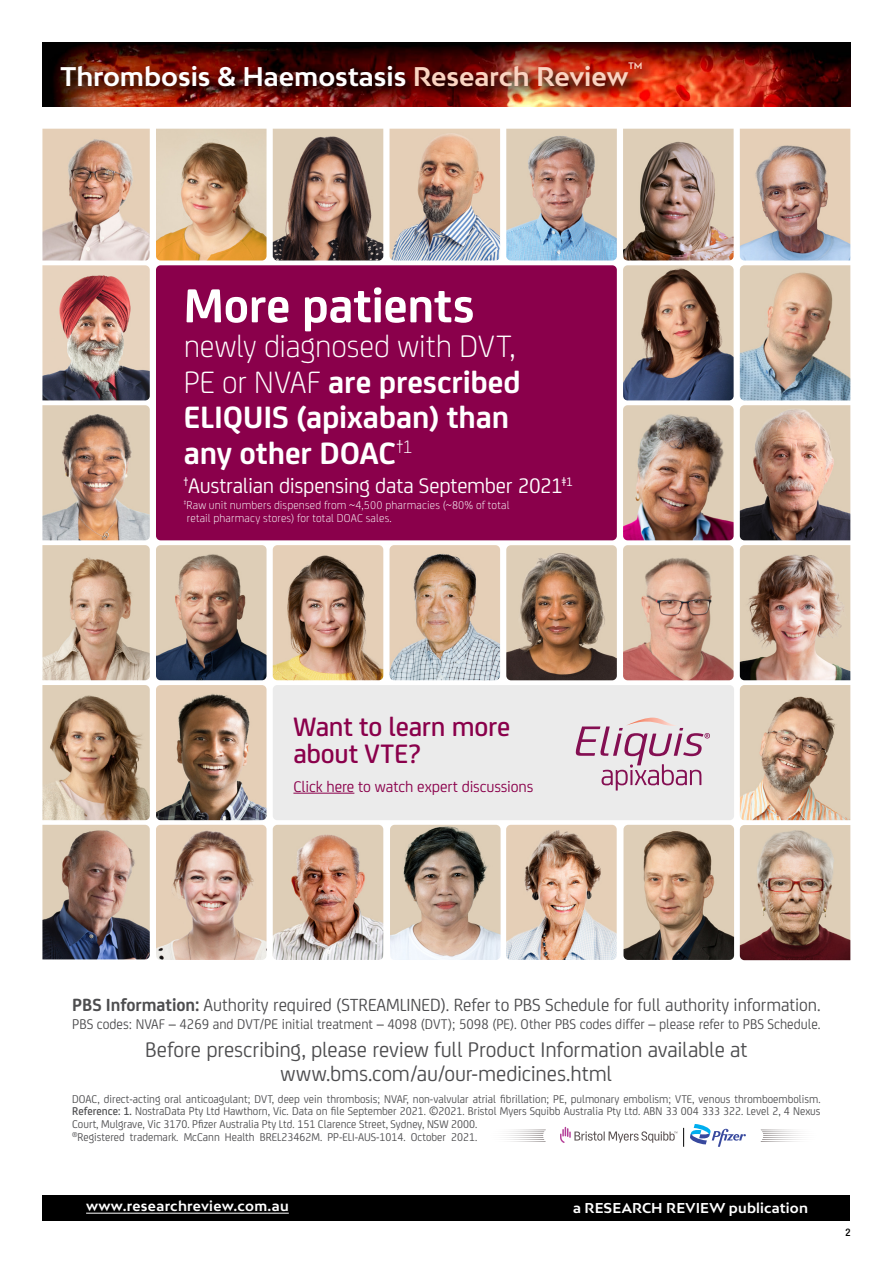
<style>
.page{position:relative;width:893px;height:1263px;background:#fff}
.page>*{position:absolute;margin:0;border:0;box-sizing:border-box;transform-origin:0 0}
.t1{font:700 51px "FS Joey";letter-spacing:-.005em;color:#fff}
.t2{font:700 33px/35.7px "FS Joey";letter-spacing:-.005em;color:#fff}
.t3{font:500 28.5px/27px "FS Joey";letter-spacing:-.01em;color:#8a004b}
.t4{font:700 25.5px "Bw Mitga";color:#fff}
.t5{font:22.5px/24.8px "FS Joey";letter-spacing:-.005em;color:#4d4d4f;text-align:center}
.t6{font:22.5px "FS Joey";letter-spacing:-.015em;color:#fff}
.t7{font:700 21px "Bw Mitga";color:#fff}
.t8{font:18.75px "FS Joey";letter-spacing:-.005em;color:#4d4d4f}
.t9{font:16.5px "FS Joey";letter-spacing:-.005em;color:#8a004b}
.t10{font:15px "FS Joey";color:#4d4d4f;scale:.95 1}
.t11{font:700 13.5px "Bw Mitga";letter-spacing:.015em;color:#fff}
.t12{font:12px/12.8px "FS Joey";color:#4d4d4f;scale:.96 1}
.t13{font:300 12px/13.5px "FS Joey";letter-spacing:.015em;color:#fff}
.t14{font:500 condensed 10.5px "Helvetica Neue LT Pro";color:#000}
.t15{font:700 9px "Bw Mitga";color:#fad4c2;scale:.95 1}
.s1{color:#fad4c2}
.s2{color:#ccdae7}
.s3{font-weight:300}
.s4{font-weight:700}
.s5{font-weight:500}
</style>
<div class="page">
<div style="left:43px;top:1195px;width:807px;height:25px;background:#000"></div>
<hr style="left:86px;top:1213px;width:203px;height:1px;background:#fff">
<img style="left:43px;top:43px;width:807px;height:63px">
<div style="left:46px;top:47px;width:611px;height:54px;background:#000;opacity:.75"></div>
<div style="left:273px;top:685px;width:461px;height:135px;background:#ebebeb;border-radius:4px"></div>
<svg style="left:560px;top:1127px;width:117px;height:16px"></svg>
<svg style="left:760px;top:1129px;width:42px;height:13px"></svg>
<svg style="left:505px;top:1129px;width:41px;height:13px"></svg>
<svg style="left:690px;top:1124px;width:56px;height:23px"></svg>
<svg style="left:683px;top:1128px;width:1px;height:19px"></svg>
<img style="left:623px;top:265px;width:111px;height:135px">
<img style="left:156px;top:545px;width:111px;height:135px">
<img style="left:273px;top:545px;width:110px;height:135px">
<img style="left:389px;top:545px;width:111px;height:135px">
<img style="left:156px;top:129px;width:111px;height:131px">
<img style="left:273px;top:129px;width:110px;height:131px">
<img style="left:389px;top:129px;width:111px;height:131px">
<img style="left:506px;top:129px;width:111px;height:131px">
<img style="left:623px;top:129px;width:111px;height:131px">
<img style="left:623px;top:405px;width:111px;height:135px">
<div style="left:156px;top:265px;width:461px;height:275px;background:#8a004b;border-radius:5px"></div>
<img style="left:156px;top:685px;width:111px;height:135px">
<img style="left:506px;top:545px;width:111px;height:135px">
<img style="left:623px;top:545px;width:111px;height:135px">
<img style="left:623px;top:825px;width:111px;height:135px">
<img style="left:506px;top:825px;width:111px;height:135px">
<img style="left:42px;top:129px;width:108px;height:696px">
<img style="left:42px;top:825px;width:108px;height:134px">
<img style="left:156px;top:825px;width:111px;height:135px">
<img style="left:390px;top:825px;width:111px;height:135px">
<img style="left:273px;top:825px;width:110px;height:135px">
<img style="left:740px;top:129px;width:110px;height:692px">
<img style="left:740px;top:825px;width:110px;height:135px">
<svg style="left:576px;top:718px;width:134px;height:72px"></svg>
<svg style="left:293px;top:792px;width:62px;height:2px"></svg>
<h3 class="t4" style="left:61px;top:59px;width:569px">Thrombosis &amp; Haemostasis <span class="s1">Research Review</span></h3>
<p class="t15" style="left:629px;top:60px;width:16px">TM</p>
<h3 class="t7" style="left:64px;top:61px;width:386px">Title of Publication <span class="s2">Research Review</span></h3>
<h1 class="t1" style="left:184px;top:267px;width:293px">More patients</h1>
<h2 class="t2" style="left:184px;top:326px;width:339px"><span class="s3">newly diagnosed with DVT,<br>PE or NVAF</span> are prescribed<br>ELIQUIS (apixaban) than any other DOAC<sup>†1</sup></h2>
<h3 class="t6" style="left:184px;top:470px;width:391px"><sup>†</sup>Australian dispensing data September 2021<sup>‡1</sup></h3>
<p class="t13" style="left:184px;top:497px;width:327px"><sup>‡</sup>Raw unit numbers dispensed from ~4,500 pharmacies (~80% of total retail pharmacy stores) for total DOAC sales.</p>
<h3 class="t3" style="left:293px;top:711px;width:218px">Want to learn more about VTE?</h3>
<h3 class="t9" style="left:293px;top:774px;width:241px">Click here to watch expert discussions</h3>
<h3 class="t8" style="left:72px;top:991px;width:750px"><span class="s4">PBS Information:</span> Authority required (STREAMLINED). Refer to PBS Schedule for full authority information.</h3>
<p class="t10" style="left:72px;top:1013px;width:789px">PBS codes: NVAF – 4269 and DVT/PE initial treatment – 4098 (DVT); 5098 (PE). Other PBS codes differ – please refer to PBS Schedule.</p>
<h3 class="t5" style="left:145px;top:1035px;width:604px">Before prescribing, please review full Product Information available at www.bms.com/au/our-medicines.html</h3>
<p class="t12" style="left:72px;top:1091px;width:781px">DOAC, direct-acting oral anticoagulant; DVT, deep vein thrombosis; NVAF, non-valvular atrial fibrillation; PE, pulmonary embolism; VTE, venous thromboembolism.<br><span class="s5">Reference: 1.</span> NostraData Pty Ltd Hawthorn, Vic. Data on file September 2021. ©2021. Bristol Myers Squibb Australia Pty Ltd. ABN 33 004 333 322. Level 2, 4 Nexus Court, Mulgrave, Vic 3170. Pfizer Australia Pty Ltd. 151 Clarence Street, Sydney, NSW 2000.<br><sup>®</sup>Registered trademark. McCann Health BREL23462M. PP-ELI-AUS-1014. October 2021.</p>
<p class="t11" style="left:86px;top:1197px;width:204px">www.researchreview.com.au</p>
<p class="t11" style="left:573px;top:1199px;width:236px">a RESEARCH REVIEW publication</p>
<p class="t14" style="left:845px;top:1226px;width:7px">2</p>
</div>
